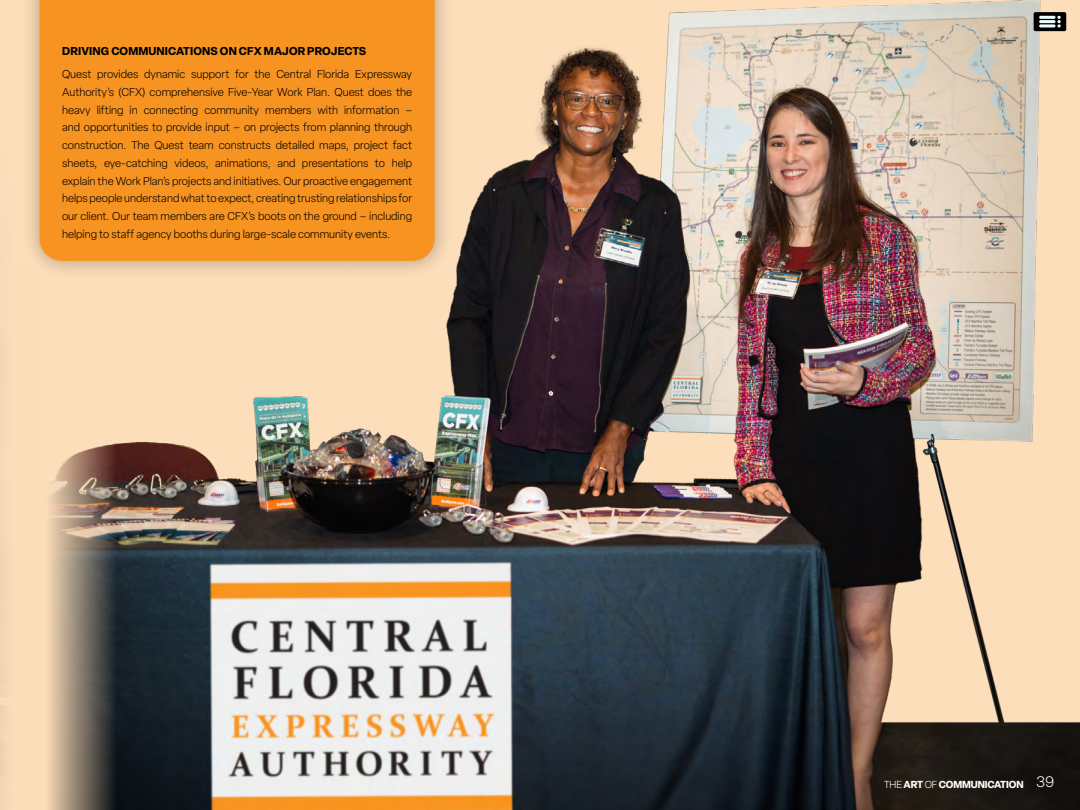
<style>
.page{position:relative;width:1080px;height:810px;background:#fff}
.page>*{position:absolute;margin:0;border:0;box-sizing:border-box;transform-origin:0 0}
.t1{font:300 11.25px/17.8px "Elza";color:#000;text-align:justify}
.t2{font:700 11.25px "Elza";letter-spacing:.015em;color:#000}
.t3{font:700 10px "Elza";letter-spacing:-.01em;color:#fff}
.s1{font-weight:300}
.s2{font-weight:300;font-size:15px}
</style>
<div class="page">
<img style="left:40px;top:0;width:1040px;height:810px">
<div style="left:21px;top:0;width:432px;height:280px;background:#000;opacity:.25"></div>
<div style="left:40px;top:0;width:395px;height:261px;background:#f79421"></div>
<img style="left:0;top:126px;width:40px;height:684px">
<div style="left:1034px;top:12px;width:32px;height:19px;background:linear-gradient(to right,#000,#000);border-radius:2px"></div>
<hr style="left:1039px;top:16px;width:17px;height:3px;background:#eefefd;border-radius:2px">
<hr style="left:1039px;top:20px;width:17px;height:3px;background:#eefefd;border-radius:2px">
<hr style="left:1039px;top:24px;width:17px;height:3px;background:#eefefd;border-radius:2px">
<svg style="left:1057px;top:16px;width:4px;height:11px"></svg>
<p class="t2" style="left:62px;top:43px;width:306px">DRIVING COMMUNICATIONS ON CFX MAJOR PROJECTS</p>
<p class="t1" style="left:62px;top:65px;width:352px">Quest provides dynamic support for the Central Florida Expressway Authority’s (CFX) comprehensive Five-Year Work Plan. Quest does the heavy lifting in connecting community members with information – and opportunities to provide input – on projects from planning through construction. The Quest team constructs detailed maps, project fact sheets, eye-catching videos, animations, and presentations to help explain the Work Plan’s projects and initiatives. Our proactive engagement helps people understand what to expect, creating trusting relationships for our client. Our team members are CFX’s boots on the ground – including helping to staff agency booths during large-scale community events.</p>
<p class="t3" style="left:884px;top:777px;width:171px"><span class="s1">THE</span>ART<span class="s1">OF</span> COMMUNICATION <span class="s2">39</span></p>
</div>
